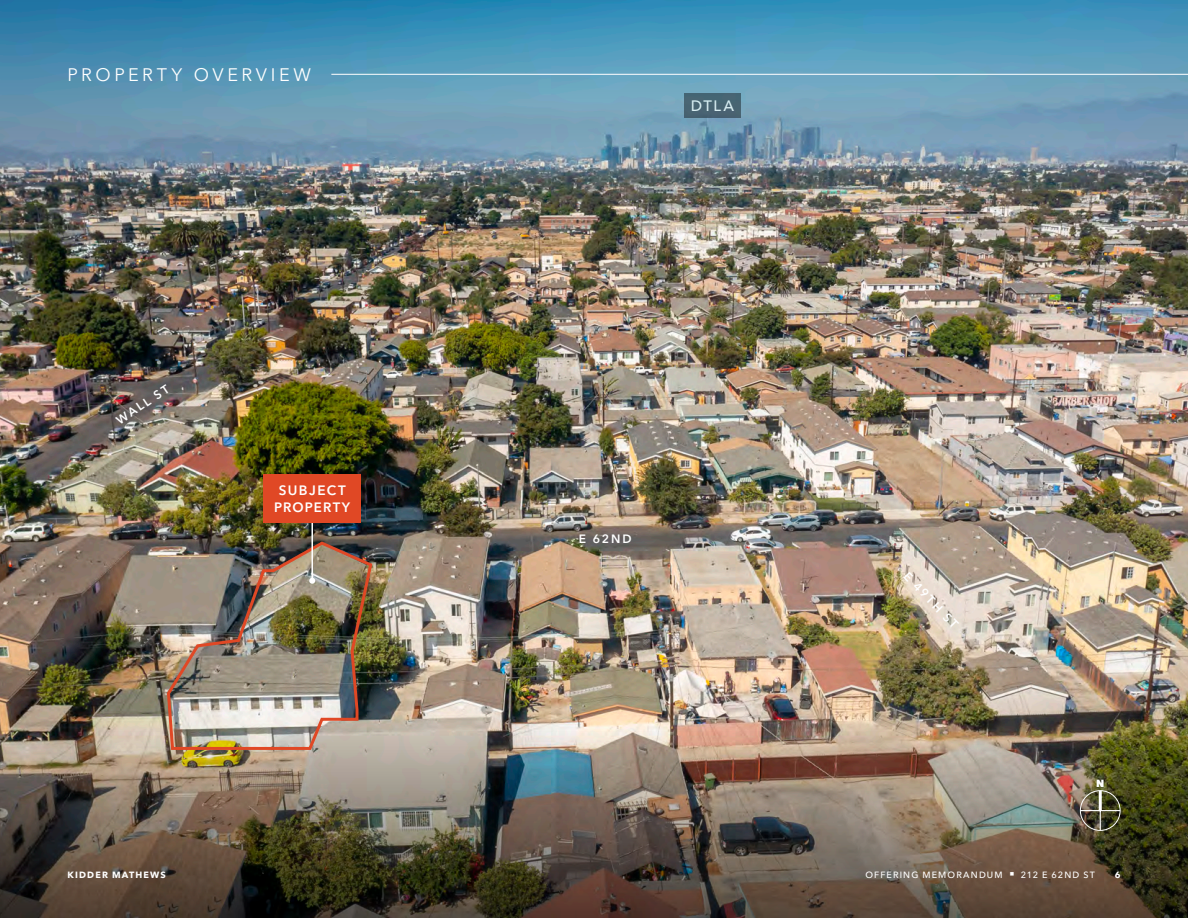
<style>
.page{position:relative;width:1188px;height:918px;background:#fff}
.page>*{position:absolute;margin:0;border:0;box-sizing:border-box;transform-origin:0 0}
.Section_Identifier_-_White_2023{font:18px "Avenir Next LT Pro";letter-spacing:.2em;color:#fff}
.Bigger_City_-_Ash_2023{font:500 15px "Avenir Next LT Pro";color:#fff}
.Subject_Property_Label_-_White_2023{font:600 13.5px/16.5px "Avenir Next LT Pro";letter-spacing:.095em;color:#fff;text-align:center}
.Street_Names_-_White_2023{font:600 12px "Avenir Next LT Pro";color:#fff}
.t1{font:800 10.35px "Avenir Next LT Pro";color:#fff}
.t2{font:500 9px "Avenir Next LT Pro";letter-spacing:.13em;color:#fff}
.t3{font:700 9px "Avenir Next LT Pro";letter-spacing:.13em;color:#fff}
</style>
<div class="page">
<img style="left:0;top:175px;width:1188px;height:555px">
<img style="left:0;top:730px;width:1188px;height:188px">
<svg style="left:0;top:0;width:1188px;height:175px;background:#5f96b4"></svg>
<div style="left:1080px;top:790px;width:40px;height:41px;border:1px solid #fff;border-radius:50%"></div>
<hr style="left:1099px;top:791px;width:3px;height:20px;background:#fff">
<hr style="left:1080px;top:810px;width:40px;height:1px;background:#fff">
<svg style="left:1100px;top:811px;width:1px;height:19px"></svg>
<img style="left:165px;top:540px;width:209px;height:211px">
<hr style="left:311px;top:503px;width:2px;height:78px;background:#fff">
<svg style="left:309px;top:578px;width:6px;height:6px"></svg>
<div style="left:264px;top:474px;width:97px;height:48px;background:#e04825"></div>
<hr style="left:331px;top:74px;width:857px;height:1px;background:#fff">
<p class="Section_Identifier_-_White_2023" style="left:68px;top:64px;width:245px">PROPERTY OVERVIEW</p>
<p class="Street_Names_-_White_2023" style="left:113px;top:415px;width:62px;rotate:-34deg">WALL ST</p>
<p class="Subject_Property_Label_-_White_2023" style="left:274px;top:482px;width:77px">SUBJECT<br>PROPERTY</p>
<p class="Bigger_City_-_Ash_2023" style="left:691px;top:97px;width:45px">DTLA</p>
<p class="Street_Names_-_White_2023" style="left:579px;top:532px;width:54px">E 62ND</p>
<p class="Street_Names_-_White_2023" style="left:911px;top:569px;width:74px;rotate:46deg">E 49TH ST</p>
<p class="t1" style="left:1096px;top:777px;width:10px">N</p>
<p class="t3" style="left:68px;top:869px;width:100px">KIDDER MATHEWS</p>
<p class="t2" style="left:865px;top:869px;width:231px">OFFERING MEMORANDUM ■ 212 E 62ND ST</p>
<p class="t3" style="left:1115px;top:869px;width:7px">6</p>
</div>
